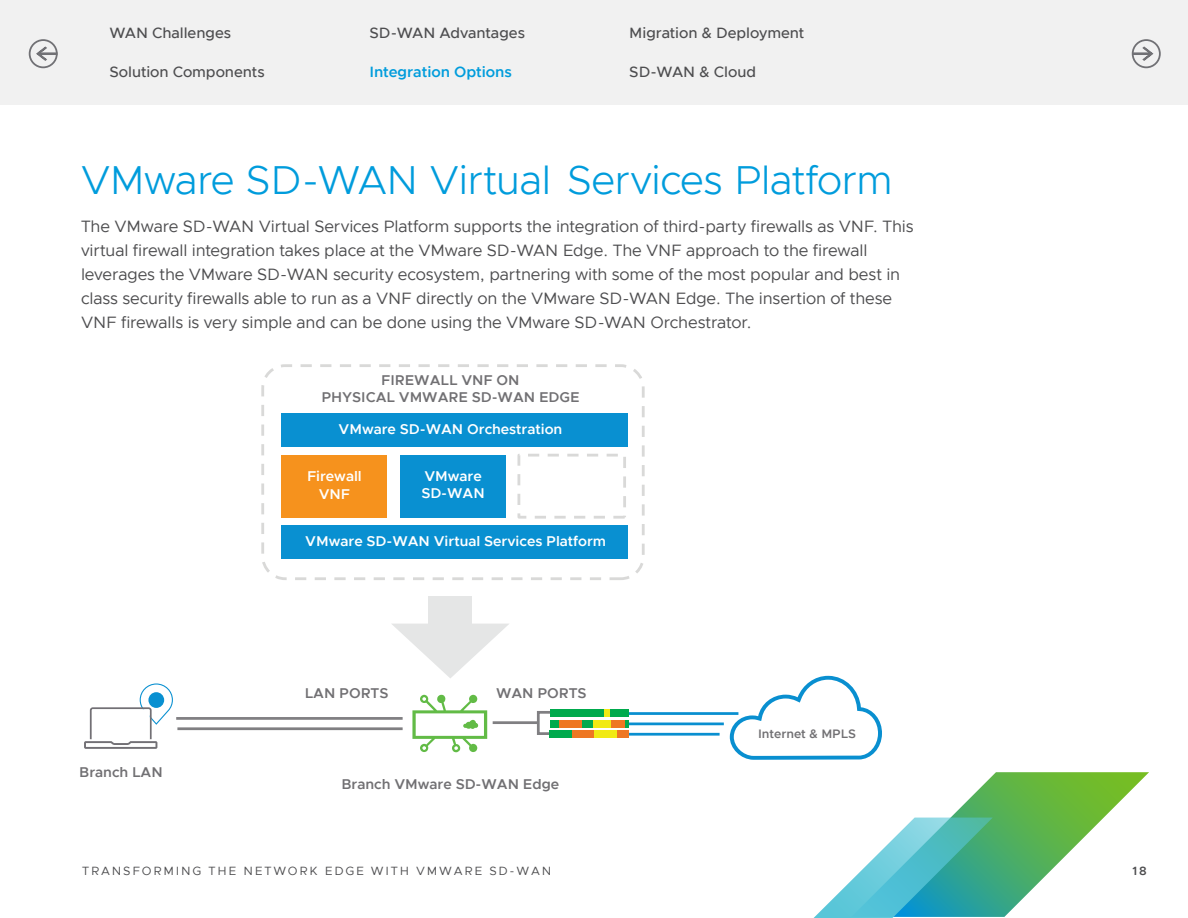
<style>
.page{position:relative;width:1188px;height:918px;background:#fff}
.page>*{position:absolute;margin:0;border:0;box-sizing:border-box;transform-origin:0 0}
.EB-BODY_MAIN_HEAD{font:300 40.5px "Metropolis";letter-spacing:-.015em;color:#009cdc}
.EB-BODY_TEXT{font:16.5px/24px "Metropolis";letter-spacing:-.01em;color:#4d4d4f}
.t1{font:500 15px "Metropolis";letter-spacing:-.005em;color:#4d4d4f}
.t2{font:600 15px "Metropolis";color:#009cdc}
.t3{font:600 14.25px/17.1px "Metropolis";letter-spacing:-.005em;color:#717073;text-align:center}
.t4{font:600 14.25px/17.1px "Metropolis";letter-spacing:-.005em;color:#fff;text-align:center}
.t5{font:600 12.3px "Metropolis";letter-spacing:-.005em;color:#717073}
.t6{font:12px "Metropolis";letter-spacing:.15em;color:#4d4d4f}
.t7{font:600 12px "Metropolis";color:#4d4d4f}
</style>
<div class="page">
<div style="left:0;top:0;width:1188px;height:105px;background:#f1f1f1"></div>
<svg style="left:813px;top:772px;width:336px;height:146px"></svg>
<svg style="left:1133px;top:45px;width:21px;height:17px"></svg>
<div style="left:1132px;top:39px;width:29px;height:29px;border:2px solid #717175;border-radius:50%"></div>
<svg style="left:36px;top:45px;width:21px;height:17px"></svg>
<div style="left:29px;top:39px;width:29px;height:29px;border:2px solid #717175;border-radius:50%"></div>
<hr style="left:623px;top:712px;width:115px;height:3px;background:#098fd0">
<hr style="left:622px;top:723px;width:102px;height:2px;background:#098fd0">
<hr style="left:619px;top:733px;width:101px;height:3px;background:#098fd0">
<svg style="left:730px;top:676px;width:152px;height:84px"></svg>
<svg style="left:84px;top:683px;width:89px;height:66px"></svg>
<svg style="left:536px;top:711px;width:23px;height:25px"></svg>
<hr style="left:493px;top:721px;width:45px;height:3px;background:#807f82">
<div style="left:550px;top:709px;width:79px;height:8px;background:#00aa4d"></div>
<div style="left:550px;top:720px;width:79px;height:7px;background:#00aa4d"></div>
<div style="left:605px;top:709px;width:5px;height:8px;background:#f1ea14"></div>
<div style="left:593px;top:720px;width:18px;height:7px;background:#f1ea14"></div>
<div style="left:606px;top:720px;width:18px;height:7px;background:#ee7723"></div>
<div style="left:559px;top:720px;width:23px;height:7px;background:#ee7723"></div>
<div style="left:550px;top:730px;width:56px;height:8px;background:#00aa4d"></div>
<div style="left:573px;top:730px;width:56px;height:8px;background:#ee7723"></div>
<div style="left:594px;top:730px;width:23px;height:8px;background:#f1ea14"></div>
<div style="left:603px;top:720px;width:7px;height:7px;background:#f1ea14"></div>
<hr style="left:176px;top:717px;width:227px;height:3px;background:#807f82">
<hr style="left:177px;top:727px;width:226px;height:3px;background:#807f82">
<svg style="left:392px;top:624px;width:117px;height:54px"></svg>
<div style="left:429px;top:596px;width:43px;height:42px;background:#e5e6e6"></div>
<div style="left:261px;top:364px;width:384px;height:216px;border:3px dashed #d9d9d8;border-radius:22px"></div>
<div style="left:281px;top:413px;width:347px;height:34px;background:#0990d1"></div>
<div style="left:281px;top:525px;width:347px;height:34px;background:#0990d1"></div>
<div style="left:282px;top:455px;width:105px;height:62px;background:#f6921d"></div>
<div style="left:400px;top:455px;width:106px;height:62px;background:#0990d1"></div>
<div style="left:518px;top:454px;width:108px;height:65px;border:3px dashed #d9d9d8"></div>
<svg style="left:412px;top:694px;width:75px;height:58px"></svg>
<p class="t1" style="left:110px;top:24px;width:123px">WAN Challenges</p>
<p class="t1" style="left:110px;top:63px;width:157px">Solution Components</p>
<p class="t1" style="left:369px;top:24px;width:157px">SD-WAN Advantages</p>
<p class="t2" style="left:369px;top:63px;width:144px">Integration Options</p>
<p class="t1" style="left:629px;top:24px;width:177px">Migration &amp; Deployment</p>
<p class="t1" style="left:629px;top:63px;width:128px">SD-WAN &amp; Cloud</p>
<p class="EB-BODY_MAIN_HEAD" style="left:81px;top:155px;width:813px">VMware SD-WAN Virtual Services Platform</p>
<p class="EB-BODY_TEXT" style="left:81px;top:214px;width:834px">The VMware SD-WAN Virtual Services Platform supports the integration of third-party firewalls as VNF. This virtual firewall integration takes place at the VMware SD-WAN Edge. The VNF approach to the firewall leverages the VMware SD-WAN security ecosystem, partnering with some of the most popular and best in class security firewalls able to run as a VNF directly on the VMware SD-WAN Edge. The insertion of these VNF firewalls is very simple and can be done using the VMware SD-WAN Orchestrator.</p>
<p class="t3" style="left:321px;top:371px;width:260px">FIREWALL VNF ON<br>PHYSICAL VMWARE SD-WAN EDGE</p>
<p class="t4" style="left:339px;top:421px;width:225px">VMware SD-WAN Orchestration</p>
<p class="t4" style="left:307px;top:468px;width:56px">Firewall<br>VNF</p>
<p class="t4" style="left:421px;top:468px;width:65px;text-align:left">VMware<br>SD-WAN</p>
<p class="t4" style="left:305px;top:533px;width:302px">VMware SD-WAN Virtual Services Platform</p>
<p class="t3" style="left:79px;top:764px;width:85px">Branch LAN</p>
<p class="t3" style="left:305px;top:685px;width:85px">LAN PORTS</p>
<p class="t3" style="left:496px;top:685px;width:92px">WAN PORTS</p>
<p class="t3" style="left:342px;top:775px;width:219px">Branch VMware SD-WAN Edge</p>
<p class="t5" style="left:758px;top:726px;width:99px">Internet &amp; MPLS</p>
<p class="t6" style="left:82px;top:864px;width:471px">TRANSFORMING THE NETWORK EDGE WITH VMWARE SD-WAN</p>
<p class="t7" style="left:1133px;top:864px;width:16px">18</p>
</div>
